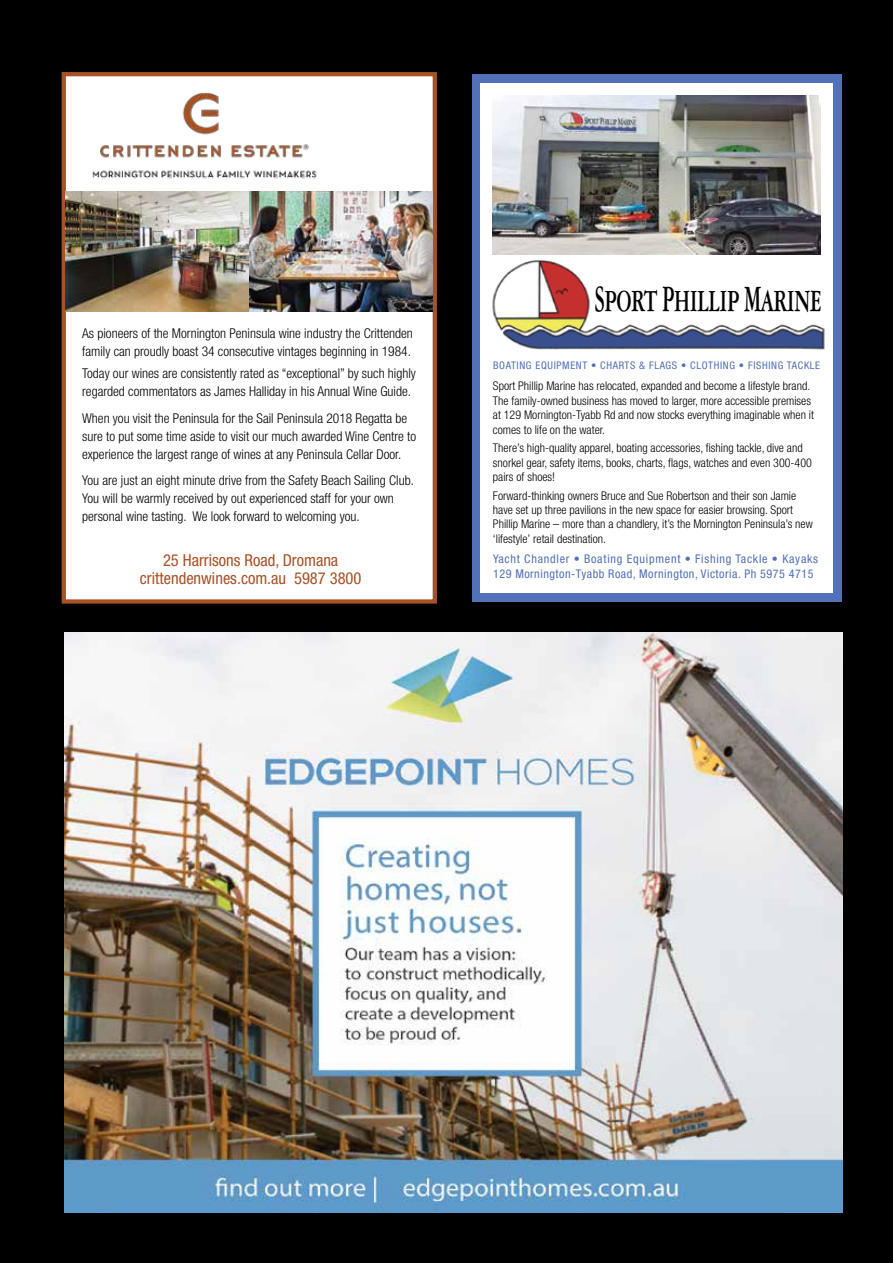
<style>
.page{position:relative;width:893px;height:1263px;background:#000}
.page>*{position:absolute;margin:0;border:0;box-sizing:border-box;transform-origin:0 0}
.t1{font:700 32.85px "American Garamond BT";letter-spacing:-.02em;color:#000;scale:.64 1}
.t2{font:condensed 16.5px/18px "Helvetica Neue";color:#a85125;text-align:center}
.t3{font:300 condensed 13.5px/18px "Helvetica Neue";color:#000}
.t4{font:300 condensed 12px/14.4px "Helvetica Neue";color:#000}
.t5{font:condensed 12px/14.4px "Helvetica Neue";letter-spacing:.04em;color:#5172b8}
.t6{font:condensed 10.5px "Helvetica Neue";letter-spacing:.06em;color:#5172b8}
.s1{font-size:39.75px}
</style>
<div class="page">
<img style="left:65px;top:632px;width:778px;height:580px">
<div style="left:472px;top:74px;width:370px;height:527px;background:#5172b8"></div>
<div style="left:480px;top:83px;width:353px;height:509px;background:#fff"></div>
<img style="left:492px;top:247px;width:333px;height:103px">
<img style="left:493px;top:95px;width:327px;height:159px">
<div style="left:62px;top:72px;width:375px;height:532px;background:#fff;border:4px solid #a85125"></div>
<img style="left:66px;top:192px;width:367px;height:119px">
<img style="left:92px;top:92px;width:225px;height:87px">
<p class="t3" style="left:82px;top:324px;width:332px">As pioneers of the Mornington Peninsula wine industry the Crittenden family can proudly boast 34 consecutive vintages beginning in 1984.</p>
<p class="t3" style="left:82px;top:365px;width:335px">Today our wines are consistently rated as “exceptional” by such highly regarded commentators as James Halliday in his Annual Wine Guide.</p>
<p class="t3" style="left:82px;top:409px;width:335px">When you visit the Peninsula for the Sail Peninsula 2018 Regatta be sure to put some time aside to visit our much awarded Wine Centre to experience the largest range of wines at any Peninsula Cellar Door.</p>
<p class="t3" style="left:82px;top:471px;width:333px">You are just an eight minute drive from the Safety Beach Sailing Club.<br>You will be warmly received by out experienced staff for your own personal wine tasting. We look forward to welcoming you.</p>
<h2 class="t2" style="left:140px;top:551px;width:223px">25 Harrisons Road, Dromana crittendenwines.com.au 5987 3800</h2>
<h1 class="t1" style="left:594px;top:281px;width:356px"><span class="s1">S</span>PORT <span class="s1">P</span>HILLIP <span class="s1">M</span>ARINE</h1>
<p class="t6" style="left:493px;top:359px;width:329px">BOATING EQUIPMENT • CHARTS &amp; FLAGS • CLOTHING • FISHING TACKLE</p>
<p class="t4" style="left:493px;top:379px;width:323px">Sport Phillip Marine has relocated, expanded and become a lifestyle brand.<br>The family-owned business has moved to larger, more accessible premises at 129 Mornington-Tyabb Rd and now stocks everything imaginable when it comes to life on the water.</p>
<p class="t4" style="left:493px;top:441px;width:320px">There’s high-quality apparel, boating accessories, fishing tackle, dive and snorkel gear, safety items, books, charts, flags, watches and even 300-400 pairs of shoes!</p>
<p class="t4" style="left:493px;top:488px;width:321px">Forward-thinking owners Bruce and Sue Robertson and their son Jamie have set up three pavilions in the new space for easier browsing. Sport Phillip Marine – more than a chandlery, it’s the Mornington Peninsula’s new ‘lifestyle’ retail destination.</p>
<p class="t5" style="left:493px;top:552px;width:327px">Yacht Chandler • Boating Equipment • Fishing Tackle • Kayaks<br>129 Mornington-Tyabb Road, Mornington, Victoria. Ph 5975 4715</p>
</div>
